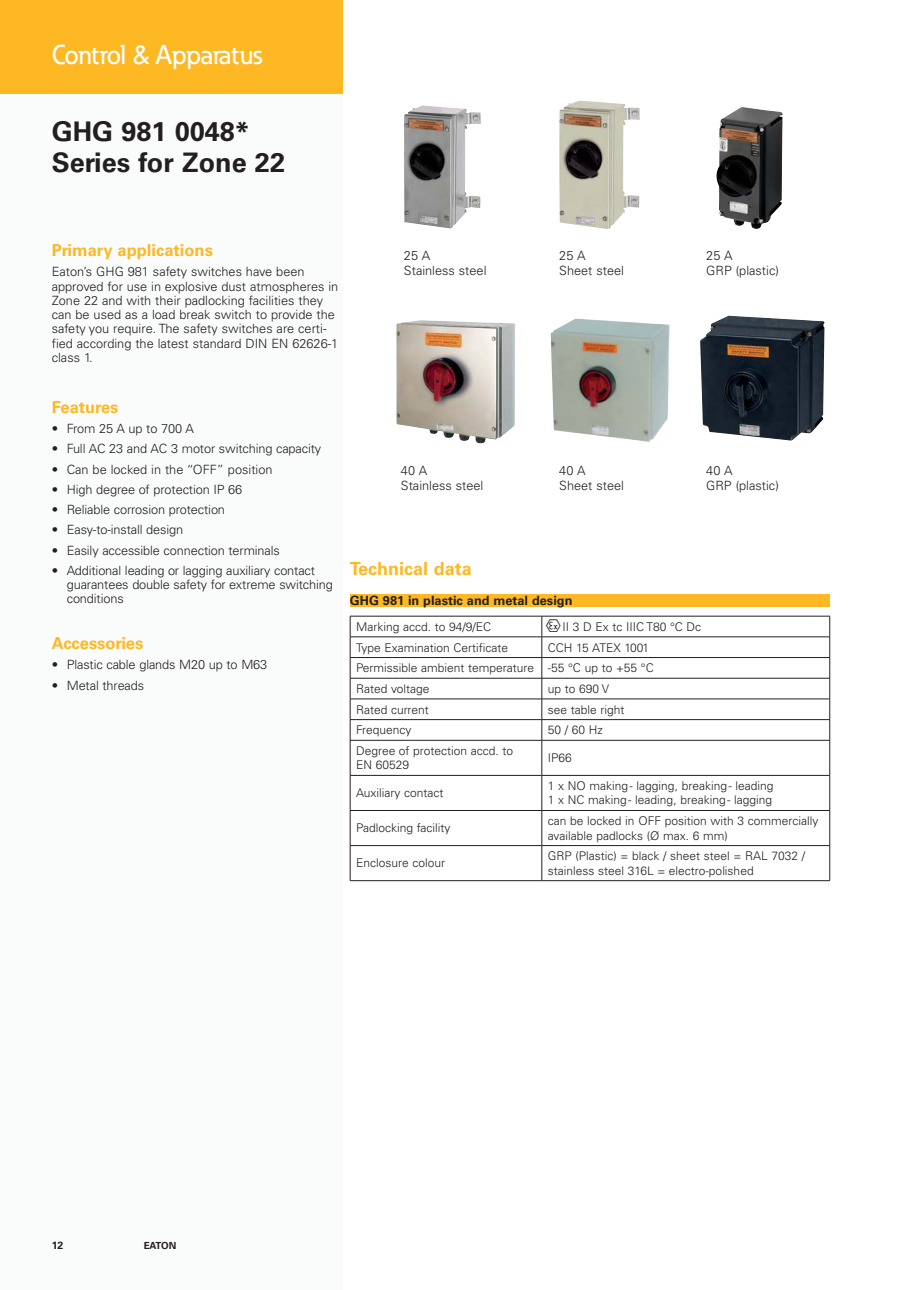
<style>
.page{position:relative;width:920px;height:1290px;background:#fff}
.page>*{position:absolute;margin:0;border:0;box-sizing:border-box;transform-origin:0 0}
.t1{font:700 27px/31.5px "Univers LT Pro 65";color:#231f20}
.t2{font:500 27px "Eaton";letter-spacing:-.02em;color:#fff}
.t3{font:700 18px "Univers LT Pro 65";color:#fdb824}
.t4{font:700 16.5px "Univers LT Pro 65";color:#fdb824}
.t5{font:15px "CL LOGOS";color:#231f20}
.t6{font:300 12.75px/14.2px "Univers LT Pro 45";color:#231f20}
.t7{font:700 12.75px "Univers LT Pro 65";color:#231f20}
.t8{font:300 12px/14.4px "Univers LT Pro 45";color:#231f20}
.t9{font:700 10.5px "Univers LT Pro 65";color:#231f20}
.t10{font:700 9.75px "Univers LT Pro 65";letter-spacing:-.02em;color:#231f20}
</style>
<div class="page">
<div style="left:0;top:51px;width:342px;height:1239px;background:#fafbfb"></div>
<div style="left:0;top:0;width:342px;height:94px;background:#fdb824"></div>
<img style="left:550px;top:318px;width:120px;height:124px">
<img style="left:559px;top:100px;width:81px;height:129px">
<img style="left:396px;top:320px;width:119px;height:123px">
<img style="left:716px;top:107px;width:67px;height:122px">
<img style="left:404px;top:105px;width:77px;height:123px">
<img style="left:700px;top:316px;width:124px;height:125px">
<hr style="left:350px;top:616px;width:192px;height:1px;background:#231f20">
<hr style="left:542px;top:616px;width:288px;height:1px;background:#231f20">
<hr style="left:350px;top:637px;width:192px;height:1px;background:#231f20">
<hr style="left:542px;top:637px;width:288px;height:1px;background:#231f20">
<hr style="left:350px;top:657px;width:192px;height:1px;background:#231f20">
<hr style="left:542px;top:657px;width:288px;height:1px;background:#231f20">
<hr style="left:350px;top:678px;width:192px;height:1px;background:#231f20">
<hr style="left:542px;top:678px;width:288px;height:1px;background:#231f20">
<hr style="left:350px;top:699px;width:192px;height:1px;background:#231f20">
<hr style="left:542px;top:699px;width:288px;height:1px;background:#231f20">
<hr style="left:350px;top:719px;width:192px;height:1px;background:#231f20">
<svg style="left:350px;top:616px;width:1px;height:124px"></svg>
<hr style="left:542px;top:719px;width:288px;height:1px;background:#231f20">
<svg style="left:542px;top:616px;width:1px;height:124px"></svg>
<svg style="left:829px;top:616px;width:1px;height:124px"></svg>
<hr style="left:350px;top:740px;width:192px;height:1px;background:#231f20">
<hr style="left:350px;top:740px;width:1px;height:35px;background:#231f20">
<hr style="left:542px;top:740px;width:288px;height:1px;background:#231f20">
<hr style="left:542px;top:740px;width:1px;height:35px;background:#231f20">
<hr style="left:829px;top:740px;width:1px;height:35px;background:#231f20">
<hr style="left:350px;top:775px;width:192px;height:1px;background:#231f20">
<hr style="left:350px;top:775px;width:1px;height:35px;background:#231f20">
<hr style="left:542px;top:775px;width:288px;height:1px;background:#231f20">
<hr style="left:542px;top:775px;width:1px;height:35px;background:#231f20">
<hr style="left:829px;top:775px;width:1px;height:35px;background:#231f20">
<hr style="left:350px;top:810px;width:192px;height:1px;background:#231f20">
<hr style="left:350px;top:811px;width:1px;height:34px;background:#231f20">
<hr style="left:542px;top:810px;width:288px;height:1px;background:#231f20">
<hr style="left:542px;top:811px;width:1px;height:34px;background:#231f20">
<hr style="left:829px;top:811px;width:1px;height:34px;background:#231f20">
<hr style="left:350px;top:845px;width:192px;height:1px;background:#231f20">
<hr style="left:350px;top:846px;width:1px;height:34px;background:#231f20">
<hr style="left:542px;top:845px;width:288px;height:1px;background:#231f20">
<hr style="left:542px;top:846px;width:1px;height:34px;background:#231f20">
<hr style="left:829px;top:846px;width:1px;height:34px;background:#231f20">
<hr style="left:350px;top:880px;width:480px;height:1px;background:#231f20">
<div style="left:350px;top:594px;width:480px;height:13px;background:#fdb824"></div>
<h1 class="t2" style="left:52px;top:45px;width:212px">Control &amp; Apparatus</h1>
<h1 class="t1" style="left:52px;top:118px;width:235px">GHG 981 0048*<br>Series for Zone 22</h1>
<p class="t4" style="left:52px;top:244px;width:163px">Primary applications</p>
<p class="t6" style="left:52px;top:266px;width:288px">Eaton’s GHG 981 safety switches have been approved for use in explosive dust atmospheres in Zone 22 and with their padlocking facilities they can be used as a load break switch to provide the safety you require. The safety switches are certi&shy;fied according the latest standard DIN EN 62626-1 class 1.</p>
<p class="t4" style="left:52px;top:401px;width:68px">Features</p>
<p class="t6" style="left:52px;top:423px;width:144px">• From 25 A up to 700 A</p>
<p class="t6" style="left:52px;top:443px;width:271px">• Full AC 23 and AC 3 motor switching capacity</p>
<p class="t6" style="left:52px;top:464px;width:222px">• Can be locked in the “OFF” position</p>
<p class="t6" style="left:52px;top:484px;width:192px">• High degree of protection IP 66</p>
<p class="t6" style="left:52px;top:504px;width:175px">• Reliable corrosion protection</p>
<p class="t6" style="left:52px;top:524px;width:133px">• Easy-to-install design</p>
<p class="t6" style="left:52px;top:545px;width:230px">• Easily accessible connection terminals</p>
<p class="t6" style="left:67px;top:565px;width:268px;text-indent:-15px">• Additional leading or lagging auxiliary contact guarantees double safety for extreme switching conditions</p>
<p class="t4" style="left:52px;top:637px;width:93px">Accessories</p>
<p class="t6" style="left:52px;top:659px;width:217px">• Plastic cable glands M20 up to M63</p>
<p class="t6" style="left:52px;top:680px;width:94px">• Metal threads</p>
<p class="t6" style="left:404px;top:250px;width:84px">25 A<br>Stainless steel</p>
<p class="t6" style="left:559px;top:250px;width:66px">25 A<br>Sheet steel</p>
<p class="t6" style="left:706px;top:250px;width:74px">25 A<br>GRP (plastic)</p>
<p class="t6" style="left:401px;top:465px;width:84px">40 A<br>Stainless steel</p>
<p class="t6" style="left:559px;top:465px;width:66px">40 A<br>Sheet steel</p>
<p class="t6" style="left:706px;top:465px;width:74px">40 A<br>GRP (plastic)</p>
<h2 class="t3" style="left:350px;top:562px;width:123px">Technical data</h2>
<p class="t7" style="left:350px;top:596px;width:224px">GHG 981 in plastic and metal design</p>
<p class="t5" style="left:546px;top:618px;width:17px">D</p>
<p class="t8" style="left:356px;top:621px;width:137px">Marking accd. to 94/9/EC</p>
<p class="t8" style="left:562px;top:621px;width:140px">II 3 D Ex tc IIIC T80 °C Dc</p>
<p class="t8" style="left:356px;top:641px;width:154px">Type Examination Certificate</p>
<p class="t8" style="left:356px;top:638px;width:299px;line-height:20.7px;text-indent:192px">CCH 15 ATEX 1001<br>Permissible ambient temperature -55 °C up to +55 °C<br>Rated voltage</p>
<p class="t8" style="left:548px;top:683px;width:63px">up to 690 V</p>
<p class="t8" style="left:356px;top:704px;width:74px">Rated current</p>
<p class="t8" style="left:548px;top:704px;width:78px">see table right</p>
<p class="t8" style="left:356px;top:724px;width:57px">Frequency</p>
<p class="t8" style="left:548px;top:724px;width:57px">50 / 60 Hz</p>
<p class="t8" style="left:356px;top:745px;width:159px">Degree of protection accd. to<br>EN 60529</p>
<p class="t8" style="left:548px;top:752px;width:26px">IP66</p>
<p class="t8" style="left:356px;top:787px;width:89px">Auxiliary contact</p>
<p class="t8" style="left:548px;top:780px;width:227px">1 x NO making - lagging, breaking - leading<br>1 x NC making - leading, breaking - lagging</p>
<p class="t8" style="left:356px;top:822px;width:96px">Padlocking facility</p>
<p class="t8" style="left:548px;top:815px;width:272px">can be locked in OFF position with 3 commercially available padlocks (Ø max. 6 mm)</p>
<p class="t8" style="left:356px;top:857px;width:91px">Enclosure colour</p>
<p class="t8" style="left:548px;top:850px;width:259px">GRP (Plastic) = black / sheet steel = RAL 7032 / stainless steel 316L = electro-polished</p>
<p class="t9" style="left:52px;top:1242px;width:13px">12</p>
<p class="t10" style="left:144px;top:1242px;width:34px">EATON</p>
</div>
